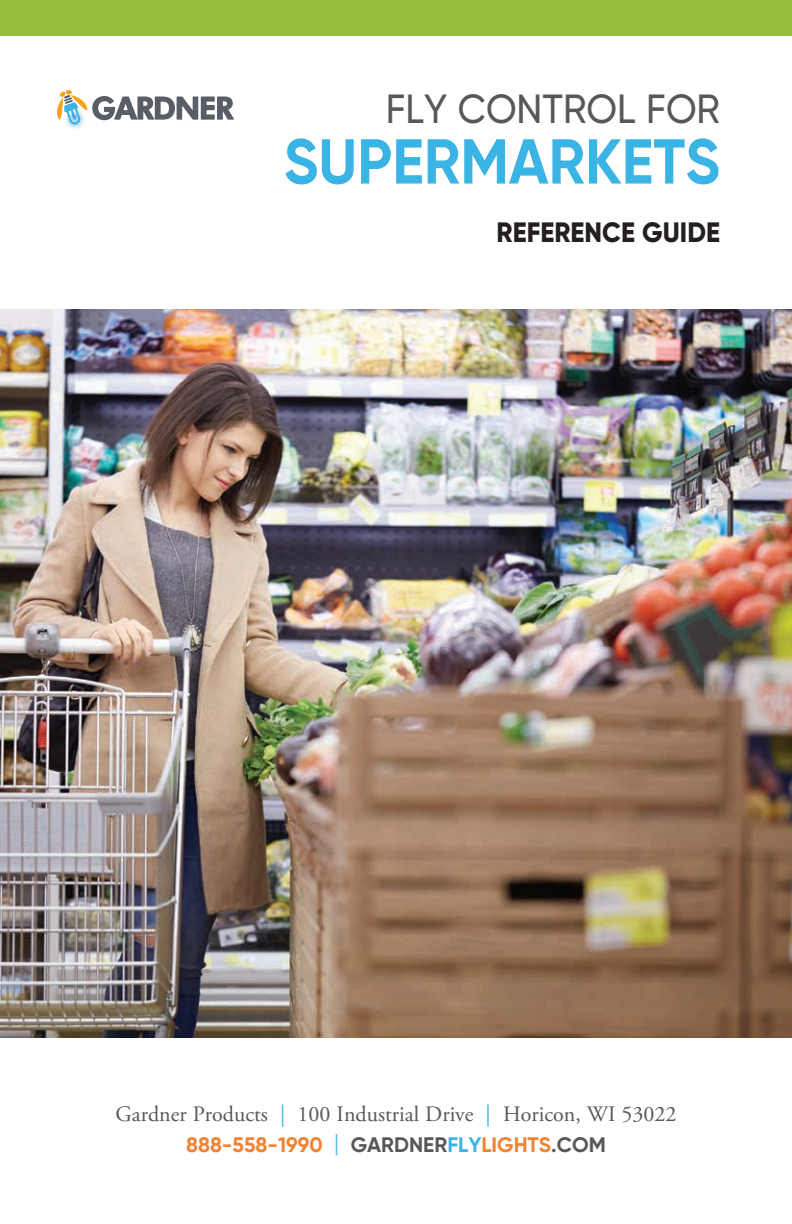
<style>
.page{position:relative;width:792px;height:1224px;background:#fff}
.page>*{position:absolute;margin:0;border:0;box-sizing:border-box;transform-origin:0 0}
.t1{font:700 63.2px "Gilroy";color:#3ab4e5;scale:.94 1}
.t2{font:500 40.6px "Gilroy";color:#57585a;scale:.94 1}
.t3{font:800 28px "Gilroy";color:#231f20;scale:.94 1}
.t4{font:22px "Adobe Garamond Pro";color:#57585a}
.t5{font:700 21px "Gilroy";color:#f18231}
.s1{color:#3ab4e5}
.s2{font-family:"Adobe Garamond Pro";font-weight:400;color:#3ab4e5}
.s3{color:#57585a}
</style>
<div class="page">
<img style="left:0;top:309px;width:792px;height:729px">
<svg style="left:57px;top:90px;width:177px;height:40px"></svg>
<div style="left:0;top:0;width:792px;height:36px;background:#96c03b"></div>
<h2 class="t2" style="left:386px;top:83px;width:357px">FLY CONTROL FOR</h2>
<h1 class="t1" style="left:284px;top:122px;width:466px">SUPERMARKETS</h1>
<p class="t3" style="left:497px;top:215px;width:239px">REFERENCE GUIDE</p>
<p class="t4" style="left:115px;top:1101px;width:563px">Gardner Products <span class="s1">|</span> 100 Industrial Drive <span class="s1">|</span> Horicon, WI 53022</p>
<p class="t5" style="left:186px;top:1132px;width:421px">888-558-1990 <span class="s2">|</span> <span class="s3">GARDNER</span><span class="s1">FLY</span>LIGHTS<span class="s3">.COM</span></p>
</div>
